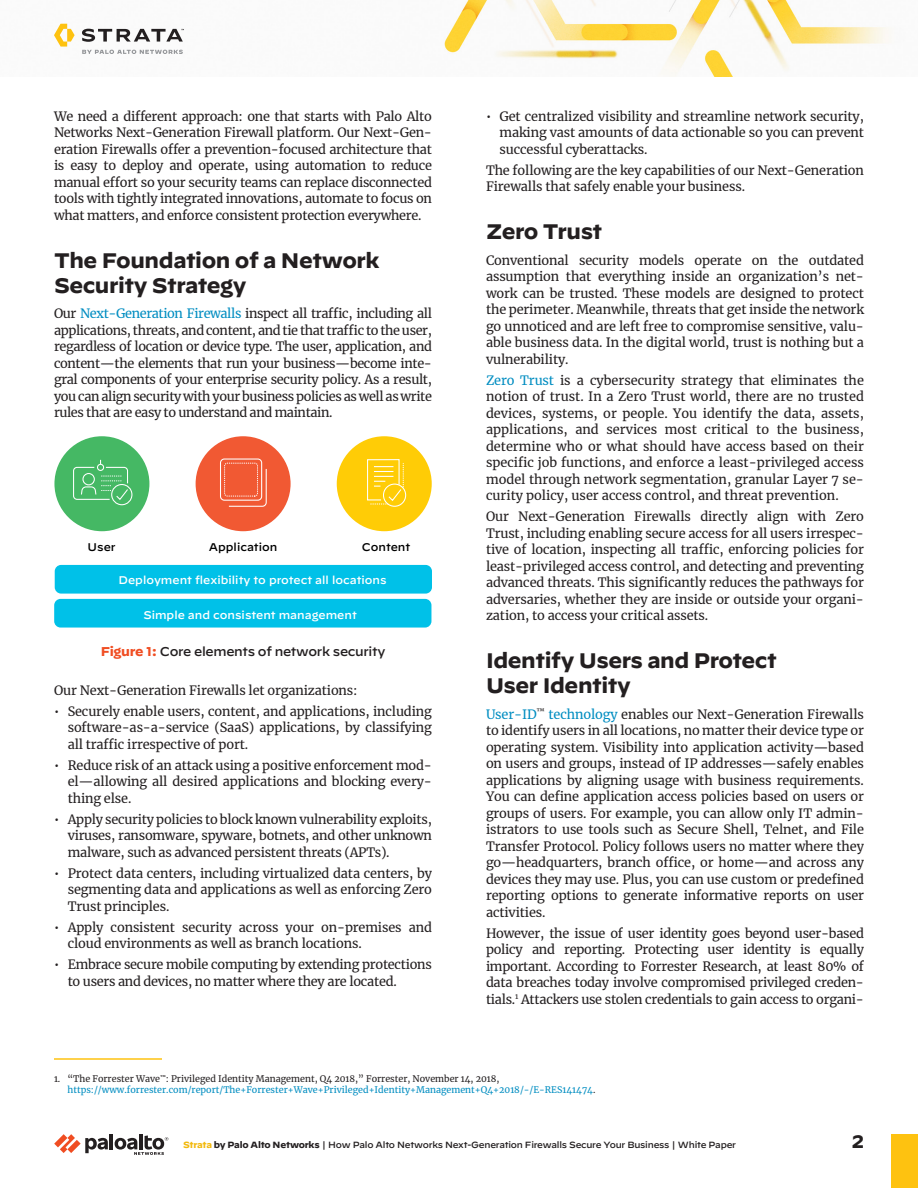
<style>
.page{position:relative;width:918px;height:1188px;background:#fff}
.page>*{position:absolute;margin:0;border:0;box-sizing:border-box;transform-origin:0 0}
.t1{font:700 21px/25.2px "Decimal";letter-spacing:-.02em;color:#231f20}
.t2{font:700 18px "Decimal";color:#231f20}
.body-text{font:12.75px/16.5px "Merriweather";letter-spacing:-.01em;color:#231f20;text-align:justify}
.bullet-list{font:12.75px/16.5px "Merriweather";letter-spacing:-.01em;color:#231f20;text-align:justify}
.figure-title{font:500 12.75px "Decimal";letter-spacing:-.025em;color:#231f20}
.t3{font:500 11.1px "Decimal";color:#fff}
.t4{font:500 11.1px "Decimal";color:#000}
.footnote{font:9px/10.8px "Merriweather";color:#008dc1}
.t5{font:500 9px "Decimal";letter-spacing:-.025em;color:#231f20}
.s1{color:#008dc1}
.s2{font-weight:700;color:#f04d22}
.s3{color:#231f20}
.s4{font-weight:700;color:#f2b90f}
.s5{font-weight:700}
</style>
<div class="page">
<img style="left:60px;top:0;width:829px;height:76px">
<hr style="left:110px;top:1134px;width:3px;height:15px;background:#231f20">
<svg style="left:54px;top:1134px;width:54px;height:19px"></svg>
<hr style="left:139px;top:1134px;width:4px;height:15px;background:#231f20">
<svg style="left:115px;top:1135px;width:53px;height:20px"></svg>
<div style="left:891px;top:1134px;width:27px;height:54px;background:#fec210"></div>
<svg style="left:54px;top:24px;width:21px;height:23px"></svg>
<svg style="left:82px;top:29px;width:102px;height:13px"></svg>
<svg style="left:82px;top:50px;width:101px;height:4px"></svg>
<hr style="left:54px;top:1058px;width:108px;height:2px;background:#fec210">
<div style="left:54px;top:436px;width:95px;height:95px;background:#45b864;border-radius:50%"></div>
<div style="left:196px;top:436px;width:95px;height:95px;background:#f15933;border-radius:50%"></div>
<div style="left:337px;top:436px;width:95px;height:95px;background:#ffcc06;border-radius:50%"></div>
<div style="left:111px;top:484px;width:21px;height:21px;border:1px solid #fff;border-radius:50%"></div>
<svg style="left:73px;top:460px;width:56px;height:41px"></svg>
<div style="left:220px;top:459px;width:42px;height:42px;border:1px solid #fff;border-radius:4px"></div>
<div style="left:224px;top:463px;width:34px;height:33px;border:1px dashed #fff;border-radius:3px"></div>
<svg style="left:228px;top:468px;width:39px;height:39px"></svg>
<div style="left:383px;top:484px;width:23px;height:23px;border:1px solid #fff;border-radius:50%"></div>
<svg style="left:367px;top:459px;width:37px;height:46px"></svg>
<div style="left:55px;top:565px;width:377px;height:29px;background:#00c1e8;border-radius:6px"></div>
<div style="left:54px;top:599px;width:377px;height:29px;background:#00c1e8;border-radius:6px"></div>
<p class="body-text" style="left:54px;top:108px;width:380px">We need a different approach: one that starts with Palo Alto Networks Next-Generation Firewall platform. Our Next-Gen&shy;eration Firewalls offer a prevention-focused architecture that is easy to deploy and operate, using automation to reduce manual effort so your security teams can replace disconnected tools with tightly integrated innovations, automate to focus on what matters, and enforce consistent protection everywhere.</p>
<p class="t1" style="left:54px;top:248px;width:327px">The Foundation of a Network<br>Security Strategy</p>
<p class="body-text" style="left:54px;top:305px;width:380px">Our <span class="s1">Next-Generation Firewalls</span> inspect all traffic, including all applications, threats, and content, and tie that traffic to the user, regardless of location or device type. The user, application, and content—the elements that run your business—become inte&shy;gral components of your enterprise security policy. As a result, you can align security with your business policies as well as write rules that are easy to understand and maintain.</p>
<p class="t4" style="left:88px;top:536px;width:29px">User</p>
<p class="t4" style="left:209px;top:536px;width:70px">Application</p>
<p class="t4" style="left:362px;top:536px;width:50px">Content</p>
<p class="t3" style="left:118px;top:569px;width:270px">Deployment flexibility to protect all locations</p>
<p class="t3" style="left:143px;top:604px;width:215px">Simple and consistent management</p>
<p class="figure-title" style="left:101px;top:640px;width:286px"><span class="s2">Figure 1:</span> Core elements of network security</p>
<p class="body-text" style="left:54px;top:682px;width:305px">Our Next-Generation Firewalls let organizations:</p>
<p class="bullet-list" style="left:68px;top:703px;width:366px;text-indent:-14px">• Securely enable users, content, and applications, including software-as-a-service (SaaS) applications, by classifying all traffic irrespective of port.</p>
<p class="bullet-list" style="left:68px;top:757px;width:366px;text-indent:-14px">• Reduce risk of an attack using a positive enforcement mod&shy;el—allowing all desired applications and blocking every&shy;thing else.</p>
<p class="bullet-list" style="left:68px;top:811px;width:366px;text-indent:-14px">• Apply security policies to block known vulnerability exploits, viruses, ransomware, spyware, botnets, and other unknown malware, such as advanced persistent threats (APTs).</p>
<p class="bullet-list" style="left:68px;top:865px;width:366px;text-indent:-14px">• Protect data centers, including virtualized data centers, by segmenting data and applications as well as enforcing Zero Trust principles.</p>
<p class="bullet-list" style="left:68px;top:919px;width:366px;text-indent:-14px">• Apply consistent security across your on-premises and cloud environments as well as branch locations.</p>
<p class="bullet-list" style="left:68px;top:956px;width:366px;text-indent:-14px">• Embrace secure mobile computing by extending protections to users and devices, no matter where they are located.</p>
<p class="bullet-list" style="left:500px;top:108px;width:366px;text-indent:-14px">• Get centralized visibility and streamline network security, making vast amounts of data actionable so you can prevent successful cyberattacks.</p>
<p class="body-text" style="left:486px;top:162px;width:380px">The following are the key capabilities of our Next-Generation<br>Firewalls that safely enable your business.</p>
<p class="t1" style="left:486px;top:219px;width:118px">Zero Trust</p>
<p class="body-text" style="left:486px;top:251px;width:380px">Conventional security models operate on the outdated assumption that everything inside an organization’s net&shy;work can be trusted. These models are designed to protect the perimeter. Meanwhile, threats that get inside the network go unnoticed and are left free to compromise sensitive, valu&shy;able business data. In the digital world, trust is nothing but a vulnerability.</p>
<p class="body-text" style="left:486px;top:371px;width:380px"><span class="s1">Zero Trust</span> is a cybersecurity strategy that eliminates the notion of trust. In a Zero Trust world, there are no trusted devices, systems, or people. You identify the data, assets, applications, and services most critical to the business, determine who or what should have access based on their specific job functions, and enforce a least-privileged access model through network segmentation, granular Layer 7 se&shy;curity policy, user access control, and threat prevention.</p>
<p class="body-text" style="left:486px;top:508px;width:380px">Our Next-Generation Firewalls directly align with Zero Trust, including enabling secure access for all users irrespec&shy;tive of location, inspecting all traffic, enforcing policies for least-privileged access control, and detecting and preventing advanced threats. This significantly reduces the pathways for adversaries, whether they are inside or outside your organi&shy;zation, to access your critical assets.</p>
<p class="t1" style="left:486px;top:648px;width:292px">Identify Users and Protect<br>User Identity</p>
<p class="body-text" style="left:486px;top:705px;width:380px"><span class="s1">User-ID</span><sup>™</sup> <span class="s1">technology</span> enables our Next-Generation Firewalls to identify users in all locations, no matter their device type or operating system. Visibility into application activity—based on users and groups, instead of IP addresses—safely enables applications by aligning usage with business requirements.<br>You can define application access policies based on users or groups of users. For example, you can allow only IT admin&shy;istrators to use tools such as Secure Shell, Telnet, and File Transfer Protocol. Policy follows users no matter where they go—headquarters, branch office, or home—and across any devices they may use. Plus, you can use custom or predefined reporting options to generate informative reports on user activities.</p>
<p class="body-text" style="left:486px;top:924px;width:380px">However, the issue of user identity goes beyond user-based policy and reporting. Protecting user identity is equally important. According to Forrester Research, at least 80% of data breaches today involve compromised privileged creden&shy;tials.<sup>1</sup> Attackers use stolen credentials to gain access to organi-</p>
<p class="footnote" style="left:68px;top:1074px;width:529px;text-indent:-14px"><span class="s3">1. “The Forrester Wave</span><sup>™</sup><span class="s3">: Privileged Identity Management, Q4 2018,” Forrester, November 14, 2018, </span>https://www.forrester.com/report/The+Forrester+Wave+Privileged+Identity+Management+Q4+2018/-/E-RES141474<span class="s3">.</span></p>
<p class="t5" style="left:183px;top:1137px;width:555px"><span class="s4">Strata</span> <span class="s5">by Palo Alto Networks</span> | How Palo Alto Networks Next-Generation Firewalls Secure Your Business | White Paper</p>
<h2 class="t2" style="left:852px;top:1132px;width:14px">2</h2>
</div>
